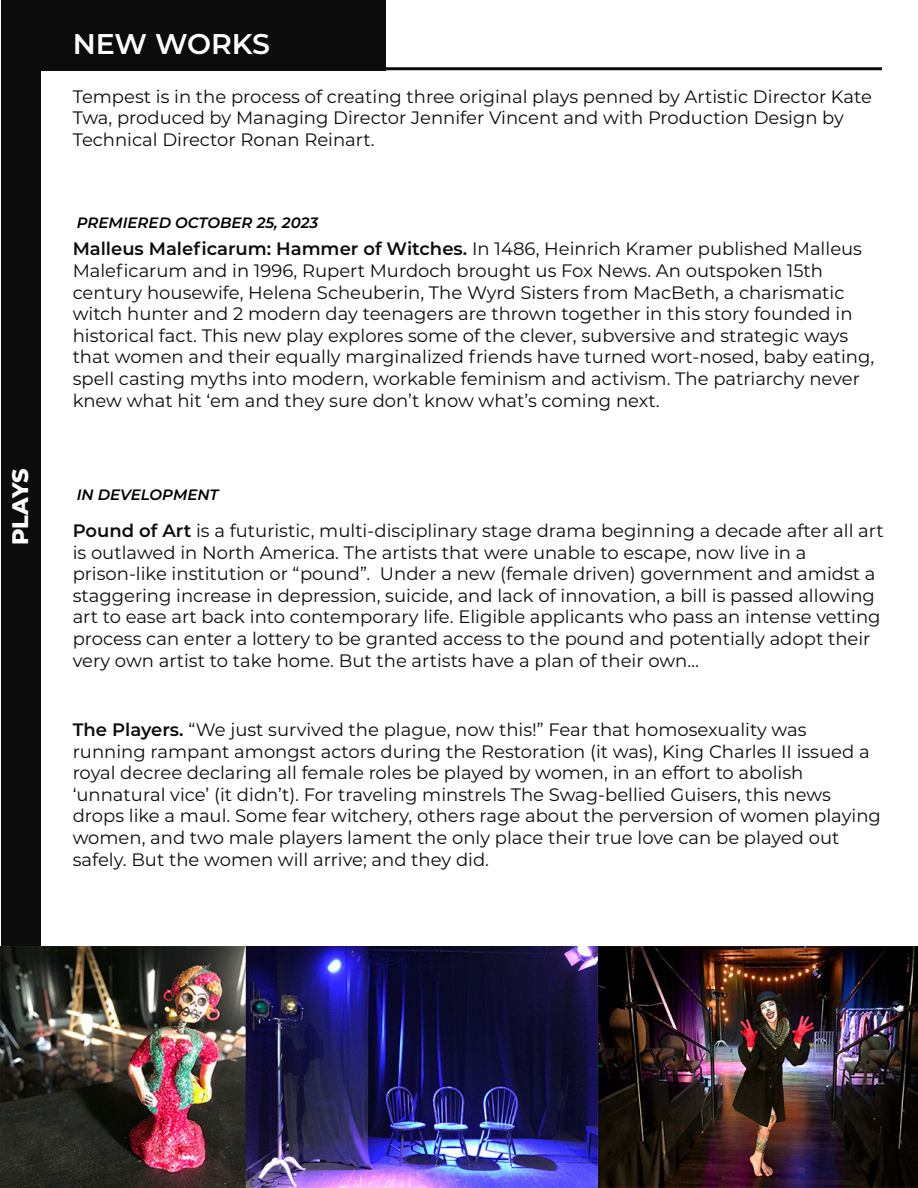
<style>
.page{position:relative;width:918px;height:1188px;background:#fff}
.page>*{position:absolute;margin:0;border:0;box-sizing:border-box;transform-origin:0 0}
.t1{font:600 28.5px "Montserrat";letter-spacing:-.005em;color:#fff}
.t2{font:800 22.5px "Montserrat";color:#fff}
.t3{font:18px/21.6px "Montserrat";color:#0c0c0c}
.t4{font:italic 600 15px "Montserrat";color:#000}
.s1{font-weight:600}
</style>
<div class="page">
<div style="left:37px;top:0;width:349px;height:70px;background:#0c0c0c"></div>
<div style="left:1px;top:0;width:40px;height:1188px;background:#0c0c0c"></div>
<hr style="left:73px;top:67px;width:809px;height:3px;background:#0c0c0c">
<img style="left:1px;top:946px;width:917px;height:242px">
<p class="t2" style="left:5px;top:545px;width:78px;rotate:-90deg">PLAYS</p>
<h1 class="t1" style="left:73px;top:24px;width:199px">NEW WORKS</h1>
<p class="t3" style="left:73px;top:85px;width:801px">Tempest is in the process of creating three original plays penned by Artistic Director Kate<br>Twa, produced by Managing Director Jennifer Vincent and with Production Design by<br>Technical Director Ronan Reinart.</p>
<p class="t4" style="left:77px;top:212px;width:243px">PREMIERED OCTOBER 25, 2023</p>
<p class="t3" style="left:73px;top:238px;width:803px"><span class="s1">Malleus Maleficarum: Hammer of Witches.</span> In 1486, Heinrich Kramer published Malleus Maleficarum and in 1996, Rupert Murdoch brought us Fox News. An outspoken 15th century housewife, Helena Scheuberin, The Wyrd Sisters from MacBeth, a charismatic witch hunter and 2 modern day teenagers are thrown together in this story founded in historical fact. This new play explores some of the clever, subversive and strategic ways that women and their equally marginalized friends have turned wort-nosed, baby eating, spell casting myths into modern, workable feminism and activism. The patriarchy never knew what hit ‘em and they sure don’t know what’s coming next.</p>
<p class="t4" style="left:77px;top:484px;width:143px">IN DEVELOPMENT</p>
<p class="t3" style="left:73px;top:519px;width:813px"><span class="s1">Pound of Art</span> is a futuristic, multi-disciplinary stage drama beginning a decade after all art is outlawed in North America. The artists that were unable to escape, now live in a prison-like institution or “pound”. Under a new (female driven) government and amidst a staggering increase in depression, suicide, and lack of innovation, a bill is passed allowing art to ease art back into contemporary life. Eligible applicants who pass an intense vetting process can enter a lottery to be granted access to the pound and potentially adopt their very own artist to take home. But the artists have a plan of their own…</p>
<p class="t3" style="left:73px;top:718px;width:810px"><span class="s1">The Players.</span> “We just survived the plague, now this!” Fear that homosexuality was running rampant amongst actors during the Restoration (it was), King Charles II issued a royal decree declaring all female roles be played by women, in an effort to abolish ‘unnatural vice’ (it didn’t). For traveling minstrels The Swag-bellied Guisers, this news drops like a maul. Some fear witchery, others rage about the perversion of women playing women, and two male players lament the only place their true love can be played out safely. But the women will arrive; and they did.</p>
</div>
